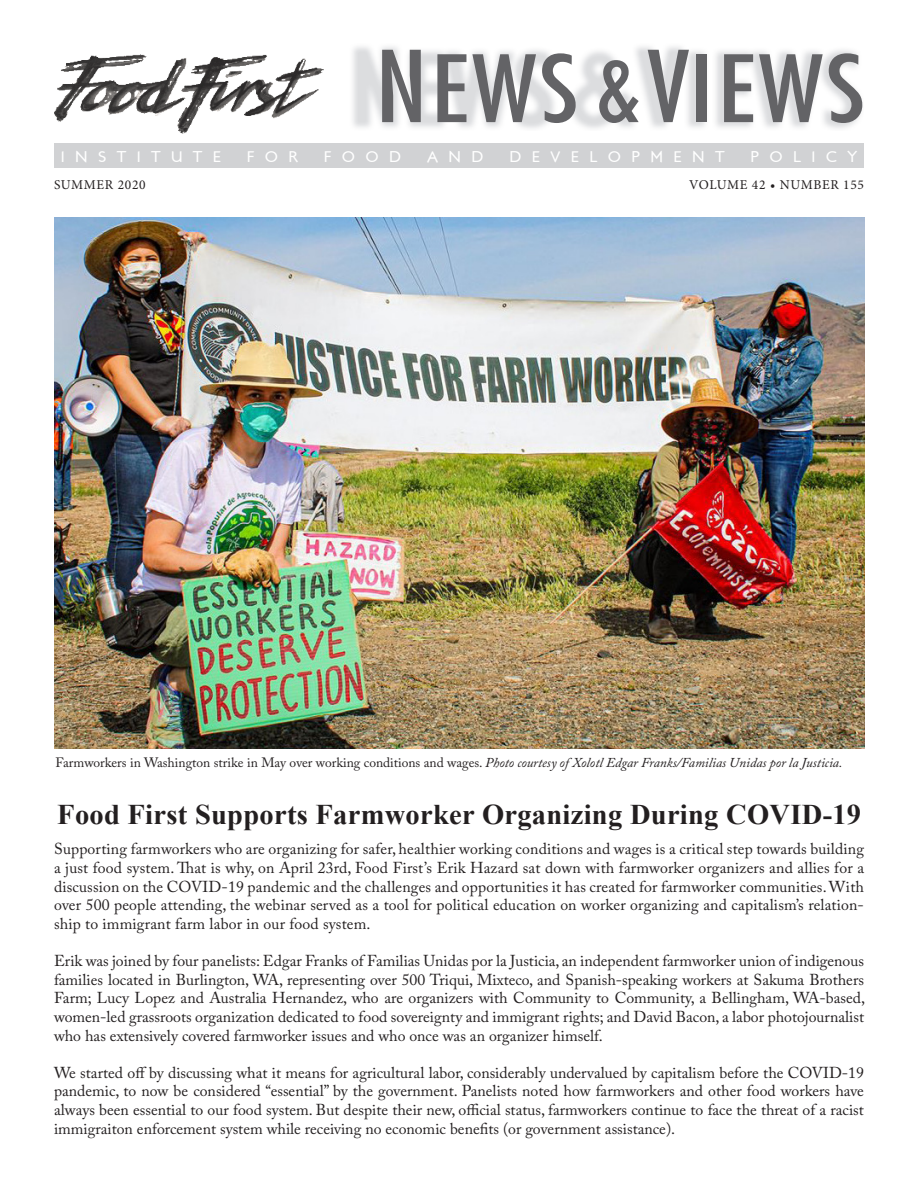
<style>
.page{position:relative;width:918px;height:1188px;background:#fff}
.page>*{position:absolute;margin:0;border:0;box-sizing:border-box;transform-origin:0 0}
.t1{font:500 condensed 90px "Futura";letter-spacing:.035em;color:#636366;scale:1.2 1}
.t2{font:700 28.5px "Times New Roman";letter-spacing:.01em;color:#231f20}
.body{font:15.75px/18.8px "Adobe Caslon Pro";color:#231f20;text-align:justify}
.t3{font:15.75px "London Between";letter-spacing:.66em;color:#fff}
.photo_captions{font:13.5px "Adobe Caslon Pro";color:#231f20}
.t4{font:13.5px "Minion Pro";letter-spacing:.05em;color:#231f20}
.s1{font-size:96px}
.s2{font-size:88.5px}
.s3{font-style:italic}
</style>
<div class="page">
<div style="left:54px;top:143px;width:810px;height:25px;background:#d1d2d4"></div>
<img style="left:55px;top:54px;width:268px;height:79px">
<img style="left:54px;top:218px;width:811px;height:531px">
<p class="t1" style="left:375px;top:35px;width:409px"><span class="s1">N</span>EWS <span class="s2">&amp;</span><span class="s1">V</span>IEWS</p>
<p class="t3" style="left:61px;top:147px;width:162px">INSTITUTE</p>
<p class="t3" style="left:247px;top:147px;width:53px">FOR</p>
<p class="t3" style="left:324px;top:147px;width:79px">FOOD</p>
<p class="t3" style="left:427px;top:147px;width:58px">AND</p>
<p class="t3" style="left:509px;top:147px;width:217px">DEVELOPMENT</p>
<p class="t3" style="left:750px;top:147px;width:108px">POLICY</p>
<p class="t4" style="left:54px;top:175px;width:93px">SUMMER 2020</p>
<p class="t4" style="left:689px;top:175px;width:176px">VOLUME 42 • NUMBER 155</p>
<p class="photo_captions" style="left:55px;top:755px;width:788px">Farmworkers in Washington strike in May over working conditions and wages. <span class="s3">Photo courtesy of Xolotl Edgar Franks/Familias Unidas por la Justicia.</span></p>
<p class="t2" style="left:57px;top:794px;width:805px">Food First Supports Farmworker Organizing During COVID-19</p>
<p class="body" style="left:54px;top:839px;width:812px">Supporting farmworkers who are organizing for safer, healthier working conditions and wages is a critical step towards building a just food system. That is why, on April 23rd, Food First’s Erik Hazard sat down with farmworker organizers and allies for a discussion on the COVID-19 pandemic and the challenges and opportunities it has created for farmworker communities. With over 500 people attending, the webinar served as a tool for political education on worker organizing and capitalism’s relation&shy;ship to immigrant farm labor in our food system.</p>
<p class="body" style="left:54px;top:951px;width:813px">Erik was joined by four panelists: Edgar Franks of Familias Unidas por la Justicia, an independent farmworker union of indigenous families located in Burlington, WA, representing over 500 Triqui, Mixteco, and Spanish-speaking workers at Sakuma Brothers Farm; Lucy Lopez and Australia Hernandez, who are organizers with Community to Community, a Bellingham, WA-based, women-led grassroots organization dedicated to food sovereignty and immigrant rights; and David Bacon, a labor photojournalist who has extensively covered farmworker issues and who once was an organizer himself.</p>
<p class="body" style="left:54px;top:1063px;width:811px">We started off by discussing what it means for agricultural labor, considerably undervalued by capitalism before the COVID-19 pandemic, to now be considered “essential” by the government. Panelists noted how farmworkers and other food workers have always been essential to our food system. But despite their new, official status, farmworkers continue to face the threat of a racist immigraiton enforcement system while receiving no economic benefits (or government assistance).</p>
</div>
